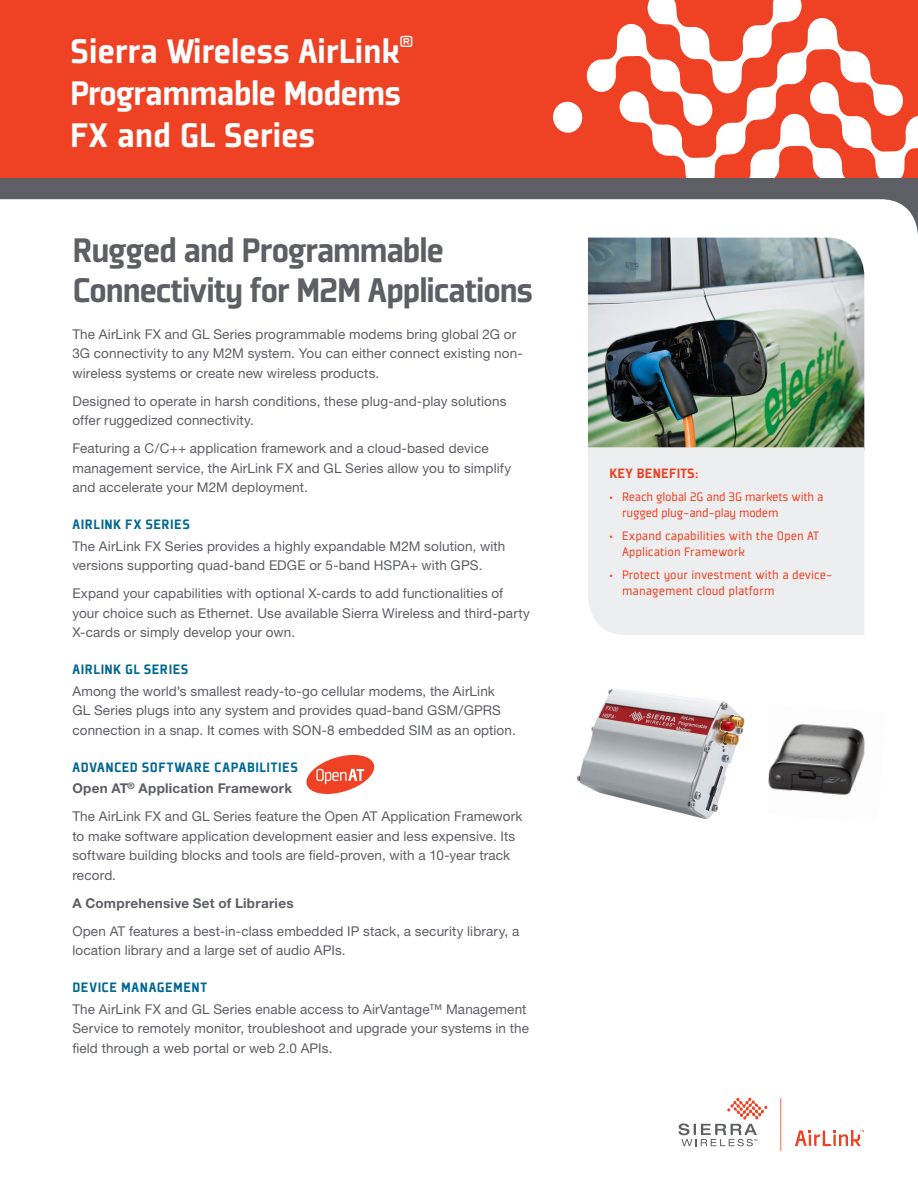
<style>
.page{position:relative;width:918px;height:1188px;background:#fff}
.page>*{position:absolute;margin:0;border:0;box-sizing:border-box;transform-origin:0 0}
.t1{font:900 37.5px/42px "Plexes Pro";letter-spacing:-.01em;color:#fff}
.t2{font:900 37.5px/39.8px "Plexes Pro";letter-spacing:-.045em;color:#5d5f64}
.t3{font:900 15px "Plexes Pro";letter-spacing:.035em;color:#006892}
.t4{font:900 15px "Plexes Pro";letter-spacing:.015em;color:#ef4123}
.t5{font:13.5px/19.5px "Helvetica Neue";letter-spacing:.01em;color:#5d5f64}
.t6{font:13.5px/16.2px "Plexes Pro";color:#ef4123}
.t7{font:700 13.5px "Helvetica Neue LT Std";letter-spacing:.02em;color:#5d5f64}
.t8{font:13.5px/16.2px "Plexes Pro";letter-spacing:-.02em;color:#ef4123}
</style>
<div class="page">
<img style="left:768px;top:723px;width:97px;height:72px">
<img style="left:588px;top:238px;width:276px;height:209px">
<hr style="left:780px;top:1098px;width:1px;height:53px;background:#ef4123">
<svg style="left:678px;top:1098px;width:89px;height:48px"></svg>
<svg style="left:795px;top:1130px;width:69px;height:16px"></svg>
<img style="left:576px;top:689px;width:169px;height:130px">
<svg style="left:306px;top:755px;width:68px;height:39px"></svg>
<div style="left:0;top:0;width:918px;height:178px;background:#ef4123"></div>
<svg style="left:553px;top:0;width:365px;height:178px"></svg>
<svg style="left:0;top:178px;width:918px;height:56px"></svg>
<div style="left:588px;top:447px;width:276px;height:188px;background:#eceef0"></div>
<h1 class="t1" style="left:70px;top:29px;width:345px">Sierra Wireless AirLink<sup>®<br></sup>Programmable Modems<br>FX and GL Series</h1>
<h1 class="t2" style="left:72px;top:230px;width:463px">Rugged and Programmable<br>Connectivity for M2M Applications</h1>
<p class="t5" style="left:72px;top:324px;width:452px">The AirLink FX and GL Series programmable modems bring global 2G or<br>3G connectivity to any M2M system. You can either connect existing non&shy;wireless systems or create new wireless products.</p>
<p class="t5" style="left:72px;top:391px;width:436px">Designed to operate in harsh conditions, these plug-and-play solutions offer ruggedized connectivity.</p>
<p class="t5" style="left:72px;top:438px;width:440px">Featuring a C/C++ application framework and a cloud-based device management service, the AirLink FX and GL Series allow you to simplify and accelerate your M2M deployment.</p>
<p class="t3" style="left:72px;top:516px;width:118px">AirLink FX Series</p>
<p class="t5" style="left:72px;top:536px;width:434px">The AirLink FX Series provides a highly expandable M2M solution, with versions supporting quad-band EDGE or 5-band HSPA+ with GPS.</p>
<p class="t5" style="left:72px;top:583px;width:459px">Expand your capabilities with optional X-cards to add functionalities of your choice such as Ethernet. Use available Sierra Wireless and third-party<br>X-cards or simply develop your own.</p>
<p class="t3" style="left:72px;top:661px;width:116px">AirLink GL Series</p>
<p class="t5" style="left:72px;top:681px;width:445px">Among the world’s smallest ready-to-go cellular modems, the AirLink<br>GL Series plugs into any system and provides quad-band GSM/GPRS connection in a snap. It comes with SON-8 embedded SIM as an option.</p>
<p class="t3" style="left:72px;top:759px;width:227px">ADVANCED SOFTWARE CAPABILITIES</p>
<p class="t7" style="left:72px;top:780px;width:221px">Open AT<sup>®</sup> Application Framework</p>
<p class="t5" style="left:72px;top:806px;width:452px">The AirLink FX and GL Series feature the Open AT Application Framework to make software application development easier and less expensive. Its software building blocks and tools are field-proven, with a 10-year track record.</p>
<p class="t7" style="left:72px;top:894px;width:223px">A Comprehensive Set of Libraries</p>
<p class="t5" style="left:72px;top:921px;width:449px">Open AT features a best-in-class embedded IP stack, a security library, a location library and a large set of audio APIs.</p>
<p class="t3" style="left:72px;top:979px;width:134px">device management</p>
<p class="t5" style="left:72px;top:999px;width:458px">The AirLink FX and GL Series enable access to AirVantage™ Management<br>Service to remotely monitor, troubleshoot and upgrade your systems in the field through a web portal or web 2.0 APIs.</p>
<p class="t4" style="left:609px;top:465px;width:91px">Key Benefits:</p>
<p class="t8" style="left:622px;top:488px;width:203px;text-indent:-13px">• Reach global 2G and 3G markets with a rugged plug-and-play modem</p>
<p class="t6" style="left:622px;top:527px;width:199px;text-indent:-13px">• Expand capabilities with the Open AT<br>Application Framework</p>
<p class="t6" style="left:622px;top:566px;width:212px;text-indent:-13px">• Protect your investment with a device&shy;management cloud platform</p>
</div>
